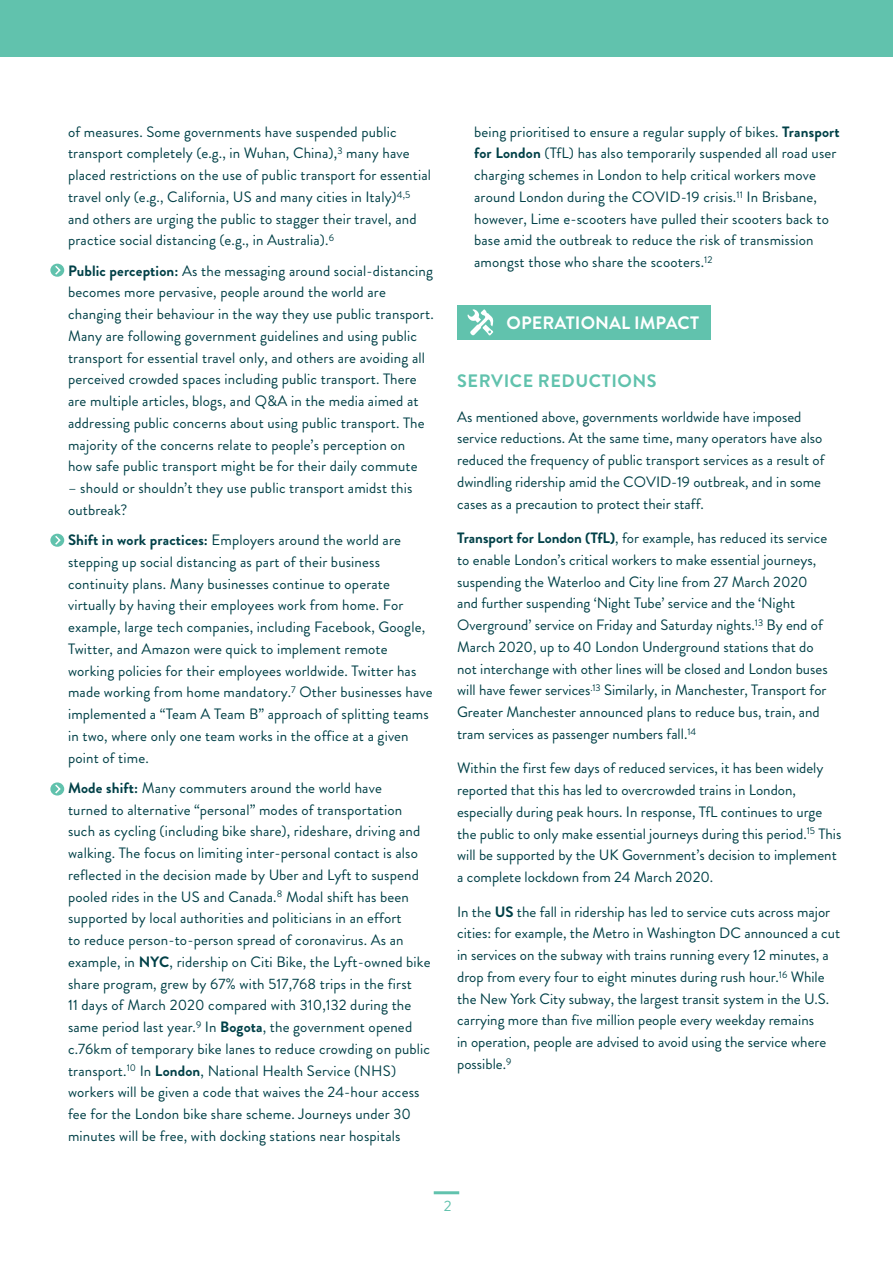
<style>
.page{position:relative;width:893px;height:1263px;background:#fff}
.page>*{position:absolute;margin:0;border:0;box-sizing:border-box;transform-origin:0 0}
.Graph_annotation{font:700 18px "Brandon Grotesque";letter-spacing:.005em;color:#fff}
.Sub_head{font:700 18px "Brandon Grotesque";letter-spacing:.03em;color:#61c2ad}
.UITP_bullet{font:15px/21.8px "Brandon Grotesque";letter-spacing:.01em;color:#004047}
.UITP_Body_Copy{font:15px/21.8px "Brandon Grotesque";color:#004047}
.UITP_Body_Copy-2{font:15px "Brandon Grotesque";color:#61c2ad}
.s1{font-weight:700}
</style>
<div class="page">
<div style="left:457px;top:306px;width:253px;height:34px;background:#61c2ad"></div>
<div style="left:0;top:0;width:893px;height:56px;background:#61c2ad"></div>
<svg style="left:50px;top:264px;width:14px;height:13px"></svg>
<svg style="left:54px;top:264px;width:8px;height:12px"></svg>
<svg style="left:50px;top:782px;width:14px;height:13px"></svg>
<svg style="left:54px;top:783px;width:8px;height:12px"></svg>
<svg style="left:50px;top:534px;width:14px;height:13px"></svg>
<svg style="left:54px;top:534px;width:8px;height:12px"></svg>
<hr style="left:434px;top:1191px;width:25px;height:3px;background:#61c2ad">
<svg style="left:467px;top:309px;width:27px;height:27px"></svg>
<p class="UITP_bullet" style="left:68px;top:121px;width:364px">of measures. Some governments have suspended public transport completely (e.g., in Wuhan, China),<sup>3</sup> many have placed restrictions on the use of public transport for essential travel only (e.g., California, US and many cities in Italy)<sup>4,5 </sup>and others are urging the public to stagger their travel, and practice social distancing (e.g., in Australia).<sup>6</sup></p>
<p class="UITP_bullet" style="left:68px;top:260px;width:367px"><span class="s1">Public perception:</span> As the messaging around social-distancing becomes more pervasive, people around the world are changing their behaviour in the way they use public transport.<br>Many are following government guidelines and using public transport for essential travel only, and others are avoiding all perceived crowded spaces including public transport. There are multiple articles, blogs, and Q&amp;A in the media aimed at addressing public concerns about using public transport. The majority of the concerns relate to people’s perception on<br>how safe public transport might be for their daily commute</p>
<p class="UITP_bullet" style="left:68px;top:477px;width:346px">– should or shouldn’t they use public transport amidst this outbreak?</p>
<p class="UITP_bullet" style="left:68px;top:529px;width:366px"><span class="s1">Shift in work practices:</span> Employers around the world are stepping up social distancing as part of their business continuity plans. Many businesses continue to operate virtually by having their employees work from home. For example, large tech companies, including Facebook, Google, Twitter, and Amazon were quick to implement remote working policies for their employees worldwide. Twitter has made working from home mandatory.<sup>7</sup> Other businesses have implemented a “Team A Team B” approach of splitting teams in two, where only one team works in the office at a given point of time.</p>
<p class="UITP_bullet" style="left:68px;top:777px;width:364px"><span class="s1">Mode shift:</span> Many commuters around the world have<br>turned to alternative “personal” modes of transportation such as cycling (including bike share), rideshare, driving and walking. The focus on limiting inter-personal contact is also reflected in the decision made by Uber and Lyft to suspend pooled rides in the US and Canada.<sup>8</sup> Modal shift has been supported by local authorities and politicians in an effort<br>to reduce person-to-person spread of coronavirus. As an example, in <span class="s1">NYC</span>, ridership on Citi Bike, the Lyft-owned bike share program, grew by 67% with 517,768 trips in the first<br>11 days of March 2020 compared with 310,132 during the same period last year.<sup>9</sup> In <span class="s1">Bogota</span>, the government opened c.76km of temporary bike lanes to reduce crowding on public transport.<sup>10</sup> In <span class="s1">London</span>, National Health Service (NHS) workers will be given a code that waives the 24-hour access fee for the London bike share scheme. Journeys under 30 minutes will be free, with docking stations near hospitals</p>
<p class="UITP_bullet" style="left:474px;top:121px;width:367px">being prioritised to ensure a regular supply of bikes. <span class="s1">Transport for London</span> (TfL) has also temporarily suspended all road user charging schemes in London to help critical workers move around London during the COVID-19 crisis.<sup>11</sup> In Brisbane, however, Lime e-scooters have pulled their scooters back to base amid the outbreak to reduce the risk of transmission amongst those who share the scooters.<sup>12</sup></p>
<p class="Graph_annotation" style="left:506px;top:310px;width:194px">OPERATIONAL IMPACT</p>
<p class="Sub_head" style="left:457px;top:368px;width:201px">SERVICE REDUCTIONS</p>
<p class="UITP_Body_Copy" style="left:457px;top:406px;width:369px">As mentioned above, governments worldwide have imposed service reductions. At the same time, many operators have also reduced the frequency of public transport services as a result of dwindling ridership amid the COVID-19 outbreak, and in some cases as a precaution to protect their staff.</p>
<p class="UITP_Body_Copy" style="left:457px;top:527px;width:372px"><span class="s1">Transport for London (TfL)</span>, for example, has reduced its service to enable London’s critical workers to make essential journeys, suspending the Waterloo and City line from 27 March 2020 and further suspending ‘Night Tube’ service and the ‘Night Overground’ service on Friday and Saturday nights.<sup>13</sup> By end of March 2020, up to 40 London Underground stations that do not interchange with other lines will be closed and London buses will have fewer services<sup>.13</sup> Similarly, in Manchester, Transport for Greater Manchester announced plans to reduce bus, train, and tram services as passenger numbers fall.<sup>14</sup></p>
<p class="UITP_Body_Copy" style="left:457px;top:757px;width:386px">Within the first few days of reduced services, it has been widely reported that this has led to overcrowded trains in London, especially during peak hours. In response, TfL continues to urge the public to only make essential journeys during this period.<sup>15</sup> This will be supported by the UK Government’s decision to implement a complete lockdown from 24 March 2020.</p>
<p class="UITP_Body_Copy" style="left:457px;top:901px;width:385px">In the <span class="s1">US</span> the fall in ridership has led to service cuts across major cities: for example, the Metro in Washington DC announced a cut in services on the subway with trains running every 12 minutes, a drop from every four to eight minutes during rush hour.<sup>16</sup> While the New York City subway, the largest transit system in the U.S. carrying more than five million people every weekday remains<br>in operation, people are advised to avoid using the service where possible.<sup>9</sup></p>
<p class="UITP_Body_Copy-2" style="left:444px;top:1195px;width:9px">2</p>
</div>
